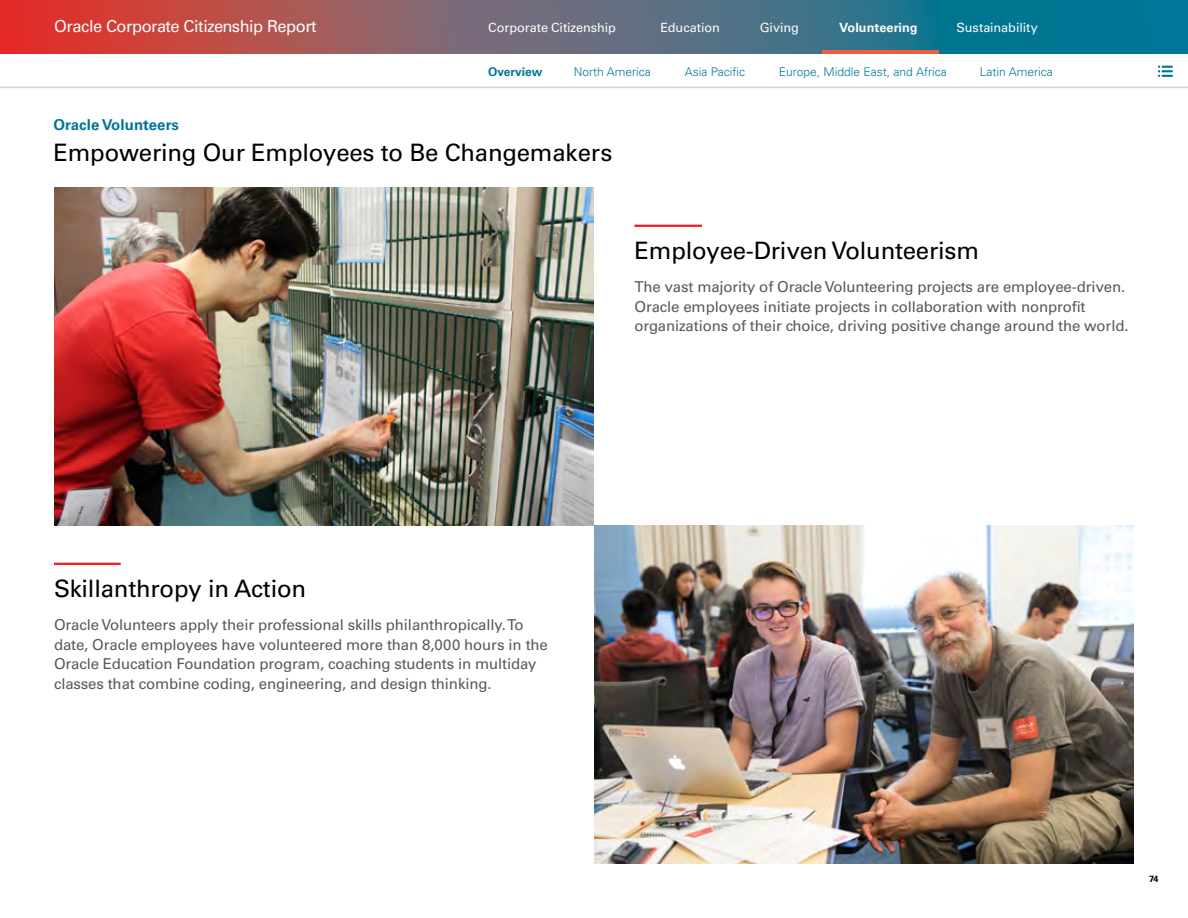
<style>
.page{position:relative;width:1188px;height:918px;background:#fff}
.page>*{position:absolute;margin:0;border:0;box-sizing:border-box;transform-origin:0 0}
.t1{font:24px "Univers LT Std";letter-spacing:-.01em;color:#000}
.t2{font:16.5px "Univers LT Std";letter-spacing:-.025em;color:#fbfbfb}
.t3{font:15px/19.5px "Univers LT Std";letter-spacing:-.01em;color:#58595b}
.t4{font:700 15px "Univers LT Std";letter-spacing:.005em;color:#007699}
.t5{font:12.75px "Univers LT Std";letter-spacing:-.005em;color:#fbfbfb}
.t6{font:700 12.75px "Univers LT Std";color:#fbfbfb}
.t7{font:300 12px "Univers LT Std";color:#007699}
.t8{font:700 12px "Univers LT Std";color:#007699}
.t9{font:700 9px "Univers LT Std";color:#000}
</style>
<div class="page">
<img style="left:594px;top:526px;width:540px;height:338px">
<img style="left:54px;top:188px;width:540px;height:338px">
<hr style="left:634px;top:225px;width:68px;height:2px;background:#ed1d24">
<hr style="left:54px;top:563px;width:67px;height:2px;background:#ed1d24">
<svg style="left:1158px;top:66px;width:15px;height:11px"></svg>
<hr style="left:0;top:87px;width:1188px;height:1px;background:#c5d5d9">
<svg style="left:0;top:0;width:1188px;height:54px;background:#686371"></svg>
<hr style="left:822px;top:51px;width:117px;height:3px;background:#f15b40">
<p class="t2" style="left:54px;top:16px;width:264px">Oracle Corporate Citizenship Report</p>
<p class="t5" style="left:488px;top:20px;width:129px">Corporate Citizenship</p>
<p class="t5" style="left:660px;top:20px;width:61px">Education</p>
<p class="t5" style="left:760px;top:20px;width:41px">Giving</p>
<p class="t6" style="left:839px;top:20px;width:80px">Volunteering</p>
<p class="t5" style="left:956px;top:20px;width:83px">Sustainability</p>
<p class="t8" style="left:488px;top:64px;width:56px">Overview</p>
<p class="t7" style="left:574px;top:64px;width:79px">North America</p>
<p class="t7" style="left:685px;top:64px;width:62px">Asia Pacifc</p>
<p class="t7" style="left:779px;top:64px;width:169px">Europe, Middle East, and Africa</p>
<p class="t7" style="left:980px;top:64px;width:75px">Latin America</p>
<p class="t4" style="left:53px;top:116px;width:127px">Oracle Volunteers</p>
<h1 class="t1" style="left:53px;top:138px;width:560px">Empowering Our Employees to Be Changemakers</h1>
<h1 class="t1" style="left:634px;top:237px;width:346px">Employee-Driven Volunteerism</h1>
<p class="t3" style="left:634px;top:277px;width:496px">The vast majority of Oracle Volunteering projects are employee-driven.<br>Oracle employees initiate projects in collaboration with nonproft organizations of their choice, driving positive change around the world.</p>
<h1 class="t1" style="left:54px;top:575px;width:254px">Skillanthropy in Action</h1>
<p class="t3" style="left:54px;top:615px;width:495px">Oracle Volunteers apply their professional skills philanthropically. To date, Oracle employees have volunteered more than 8,000 hours in the Oracle Education Foundation program, coaching students in multiday classes that combine coding, engineering, and design thinking.</p>
<p class="t9" style="left:1149px;top:874px;width:11px">74</p>
</div>
